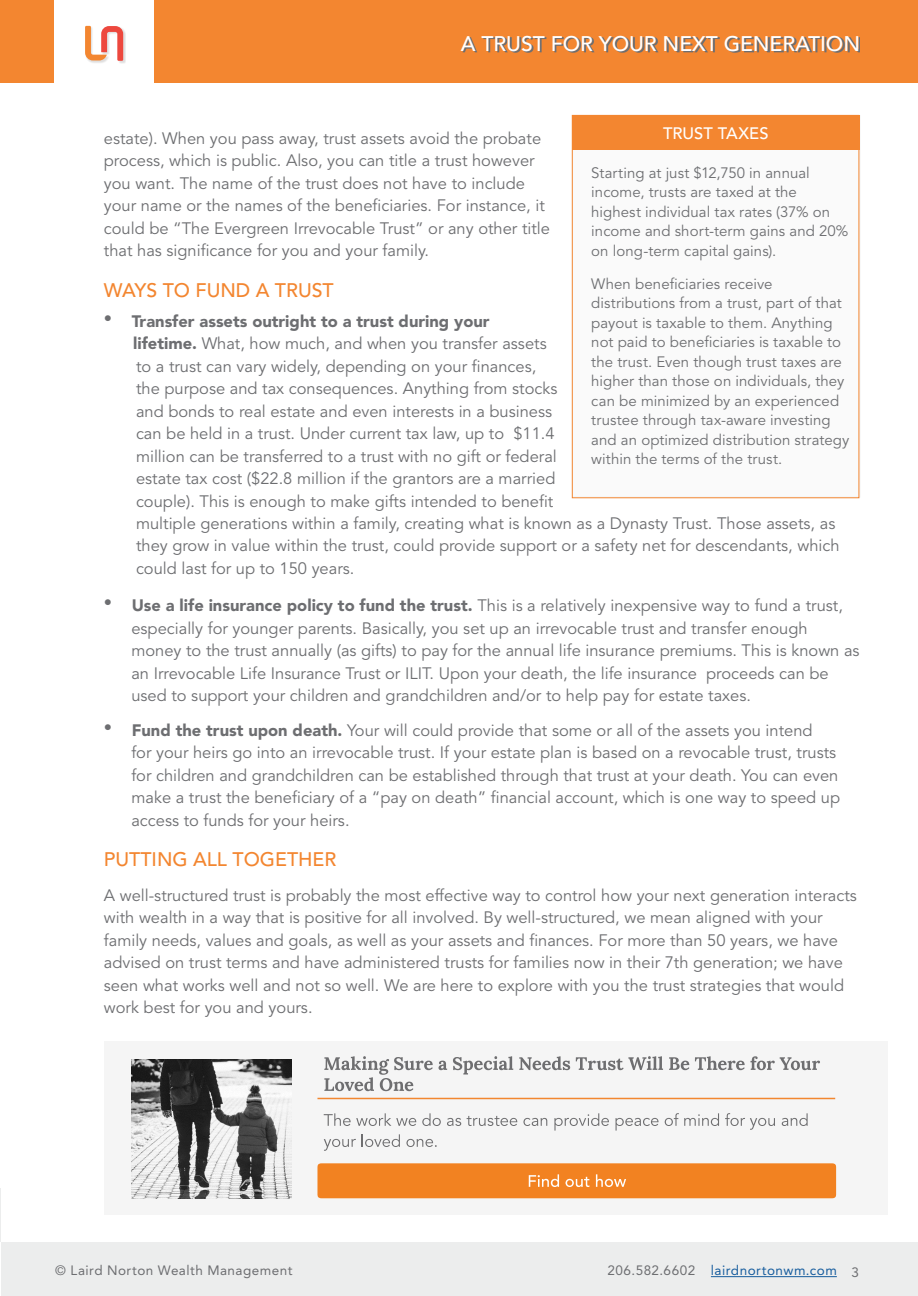
<style>
.page{position:relative;width:918px;height:1296px;background:#fff}
.page>*{position:absolute;margin:0;border:0;box-sizing:border-box;transform-origin:0 0}
.t1{font:500 21px "Avenir LT Std";color:#fff}
.t2{font:500 19.5px "Avenir LT Std";color:#f38630}
.t3{font:16.5px/22.5px "Avenir LT Std";color:#6d6e71}
.t4{font:500 16.5px "Avenir LT Std";letter-spacing:.005em;color:#fff}
.t5{font:15px/19.5px "Avenir LT Std";letter-spacing:.005em;color:#6d6e71}
.t6{font:13.5px "Avenir LT Std";letter-spacing:.035em;color:#175d9e}
.t7{font:13.5px "Avenir LT Std";letter-spacing:.035em;color:#6d6e71}
.s1{font-weight:900}
.s2{color:#6d6e71}
</style>
<div class="page">
<div style="left:85px;top:26px;width:41px;height:38px;background:#231f20;opacity:.15"></div>
<svg style="left:85px;top:26px;width:38px;height:35px"></svg>
<div style="left:0;top:0;width:54px;height:83px;background:#f38630"></div>
<div style="left:154px;top:0;width:764px;height:83px;background:#f38630"></div>
<svg style="left:462px;top:37px;width:398px;height:16px"></svg>
<div style="left:1px;top:1242px;width:917px;height:54px;background:#eceded"></div>
<hr style="left:711px;top:1276px;width:126px;height:1px;background:#175d9e">
<hr style="left:0;top:1188px;width:1px;height:54px;background:#d1d3d4">
<div style="left:572px;top:116px;width:288px;height:381px;background:#fafafa"></div>
<div style="left:572px;top:115px;width:287px;height:35px;background:#f38630"></div>
<div style="left:104px;top:1041px;width:784px;height:174px;background:#f5f5f5"></div>
<svg style="left:439px;top:1061px;width:8px;height:9px"></svg>
<svg style="left:453px;top:1056px;width:60px;height:18px"></svg>
<svg style="left:519px;top:1056px;width:51px;height:14px"></svg>
<svg style="left:576px;top:1056px;width:87px;height:14px"></svg>
<svg style="left:669px;top:1057px;width:20px;height:13px"></svg>
<svg style="left:695px;top:1056px;width:125px;height:14px"></svg>
<svg style="left:324px;top:1056px;width:109px;height:35px"></svg>
<hr style="left:317px;top:1098px;width:518px;height:1px;background:#f28730">
<svg style="left:324px;top:1113px;width:92px;height:13px"></svg>
<svg style="left:422px;top:1113px;width:19px;height:13px"></svg>
<svg style="left:447px;top:1118px;width:14px;height:8px"></svg>
<svg style="left:467px;top:1116px;width:50px;height:10px"></svg>
<svg style="left:523px;top:1118px;width:24px;height:8px"></svg>
<svg style="left:554px;top:1113px;width:55px;height:18px"></svg>
<svg style="left:616px;top:1118px;width:43px;height:13px"></svg>
<svg style="left:665px;top:1113px;width:54px;height:13px"></svg>
<svg style="left:725px;top:1113px;width:50px;height:17px"></svg>
<svg style="left:782px;top:1113px;width:26px;height:13px"></svg>
<svg style="left:324px;top:1139px;width:32px;height:12px"></svg>
<svg style="left:362px;top:1134px;width:38px;height:13px"></svg>
<svg style="left:406px;top:1139px;width:31px;height:8px"></svg>
<div style="left:317px;top:1163px;width:519px;height:35px;background:#f28221;border-radius:4px"></div>
<svg style="left:529px;top:1174px;width:30px;height:13px"></svg>
<svg style="left:566px;top:1177px;width:23px;height:10px"></svg>
<svg style="left:596px;top:1174px;width:30px;height:13px"></svg>
<img style="left:132px;top:1059px;width:159px;height:139px">
<p class="t1" style="left:461px;top:31px;width:401px">A TRUST FOR YOUR NEXT GENERATION</p>
<p class="t3" style="left:104px;top:128px;width:448px">estate). When you pass away, trust assets avoid the probate process, which is public. Also, you can title a trust however you want. The name of the trust does not have to include your name or the names of the beneficiaries. For instance, it could be “The Evergreen Irrevocable Trust” or any other title that has significance for you and your family.</p>
<p class="t2" style="left:104px;top:279px;width:231px">WAYS TO FUND A TRUST</p>
<p class="t3" style="left:133px;top:311px;width:426px;text-indent:-29px"><sup>•</sup> <span class="s1">Transfer assets outright to a trust during your lifetime.</span> What, how much, and when you transfer assets to a trust can vary widely, depending on your finances, the purpose and tax consequences. Anything from stocks and bonds to real estate and even interests in a business can be held in a trust. Under current tax law, up to $11.4 million can be transferred to a trust with no gift or federal estate tax cost ($22.8 million if the grantors are a married couple). This is enough to make gifts intended to benefit</p>
<p class="t4" style="left:663px;top:123px;width:107px">TRUST TAXES</p>
<p class="t5" style="left:591px;top:164px;width:259px">Starting at just $12,750 in annual income, trusts are taxed at the highest individual tax rates (37% on income and short-term gains and 20% on long-term capital gains).</p>
<p class="t5" style="left:591px;top:275px;width:260px">When beneficiaries receive distributions from a trust, part of that payout is taxable to them. Anything not paid to beneficiaries is taxable to the trust. Even though trust taxes are higher than those on individuals, they can be minimized by an experienced trustee through tax-aware investing and an optimized distribution strategy within the terms of the trust.</p>
<p class="t3" style="left:136px;top:513px;width:705px">multiple generations within a family, creating what is known as a Dynasty Trust. Those assets, as they grow in value within the trust, could provide support or a safety net for descendants, which could last for up to 150 years.</p>
<p class="t3" style="left:131px;top:596px;width:730px;text-indent:-28px"><sup>•</sup> <span class="s1">Use a life insurance policy to fund the trust.</span> This is a relatively inexpensive way to fund a trust, especially for younger parents. Basically, you set up an irrevocable trust and transfer enough money to the trust annually (as gifts) to pay for the annual life insurance premiums. This is known as an Irrevocable Life Insurance Trust or ILIT. Upon your death, the life insurance proceeds can be used to support your children and grandchildren and/or to help pay for estate taxes.</p>
<p class="t3" style="left:131px;top:720px;width:710px;text-indent:-28px"><sup>•</sup> <span class="s1">Fund the trust upon death.</span> Your will could provide that some or all of the assets you intend<br>for your heirs go into an irrevocable trust. If your estate plan is based on a revocable trust, trusts for children and grandchildren can be established through that trust at your death. You can even make a trust the beneficiary of a “pay on death” financial account, which is one way to speed up access to funds for your heirs.</p>
<p class="t2" style="left:104px;top:848px;width:234px">PUTTING ALL TOGETHER</p>
<p class="t3" style="left:104px;top:885px;width:755px">A well-structured trust is probably the most effective way to control how your next generation interacts with wealth in a way that is positive for all involved. By well-structured, we mean aligned with your family needs, values and goals, as well as your assets and finances. For more than 50 years, we have advised on trust terms and have administered trusts for families now in their 7th generation; we have seen what works well and not so well. We are here to explore with you the trust strategies that would work best for you and yours.</p>
<p class="t7" style="left:55px;top:1265px;width:239px">© Laird Norton Wealth Management</p>
<p class="t6" style="left:608px;top:1265px;width:253px"><span class="s2">206.582.6602</span> lairdnortonwm.com <span class="s2">3</span></p>
</div>
